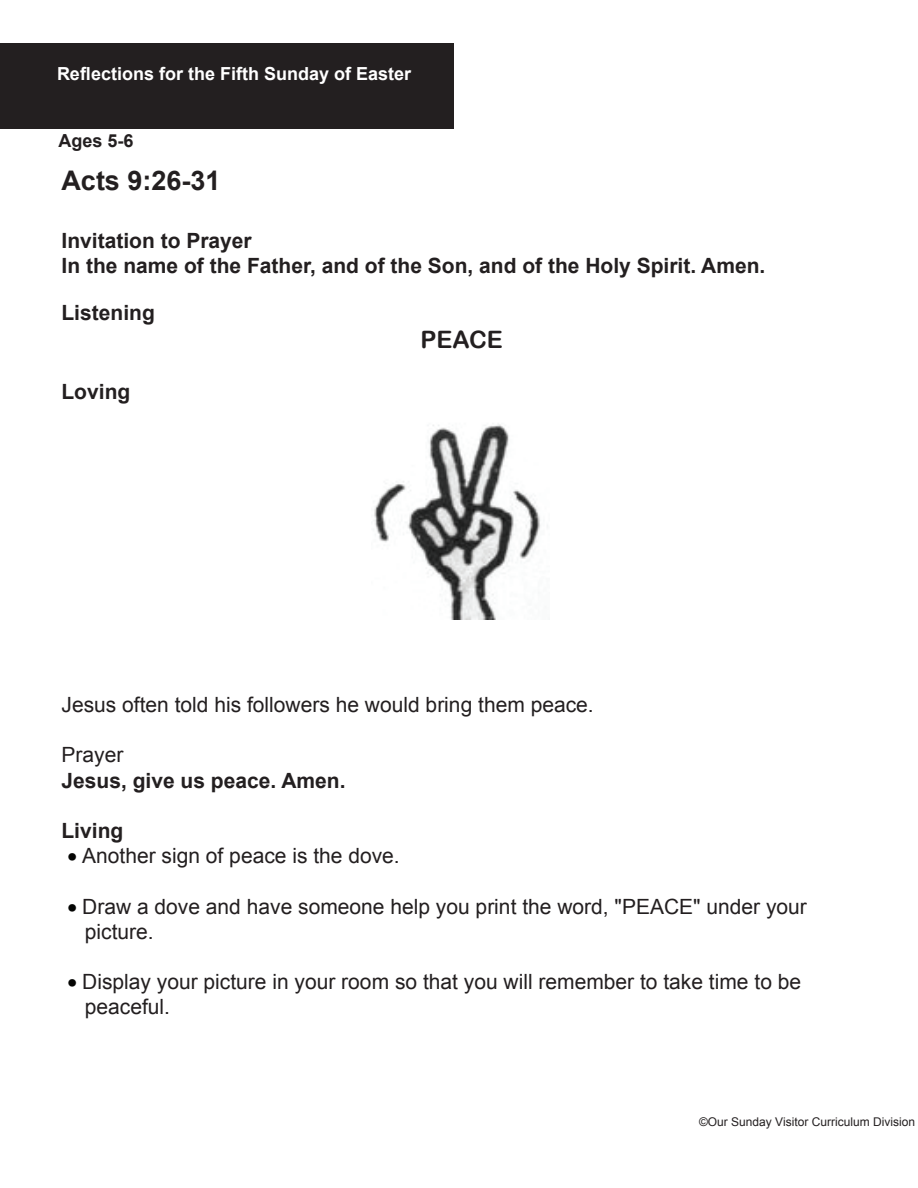
<style>
.page{position:relative;width:918px;height:1188px;background:#fff}
.page>*{position:absolute;margin:0;border:0;box-sizing:border-box;transform-origin:0 0}
.t1{font:700 27px "Arial";color:#231f20}
.t2{font:24px "Arial Rounded MT Bold";color:#231f20}
.t3{font:21px/25.2px "Arial";color:#231f20}
.t4{font:700 21px/25.2px "Arial";color:#231f20}
.t5{font:700 18px "Arial";color:#fff}
.t6{font:700 18px "Arial";color:#231f20}
.t7{font:12px "Arial";color:#231f20}
.s1{font-weight:400}
.s2{color:#040503}
.s3{font-style:inherit}
</style>
<div class="page">
<div style="left:0;top:43px;width:453px;height:86px;background:#231f20"></div>
<img style="left:374px;top:423px;width:174px;height:197px">
<p class="t5" style="left:57px;top:63px;width:356px">Reflections for the Fifth Sunday of Easter</p>
<p class="t6" style="left:58px;top:130px;width:77px">Ages 5-6</p>
<p class="t1" style="left:62px;top:165px;width:161px">Acts 9:26-31</p>
<p class="t4" style="left:62px;top:228px;width:705px">Invitation to Prayer<br>In the name of the Father, and of the Son, and of the Holy Spirit. Amen.</p>
<p class="t4" style="left:62px;top:300px;width:95px">Listening</p>
<p class="t2" style="left:421px;top:326px;width:84px">PEACE</p>
<p class="t4" style="left:62px;top:379px;width:70px">Loving</p>
<p class="t3" style="left:62px;top:692px;width:534px">Jesus often told his followers he would bring them peace.</p>
<p class="t4" style="left:62px;top:742px;width:286px"><span class="s1">Prayer<br></span>Jesus, give us peace. Amen.</p>
<p class="t4" style="left:62px;top:818px;width:63px">Living</p>
<p class="t3" style="left:67px;top:843px;width:334px"><span class="s2">•</span> Another sign of peace is the dove.</p>
<p class="t3" style="left:85px;top:894px;width:724px;text-indent:-18px"><span class="s2">•</span> Draw a dove and have someone help you print the word, "PEACE" under your picture.</p>
<p class="t3" style="left:85px;top:969px;width:718px;text-indent:-18px"><span class="s2">•</span> Display your picture in your room so that you will remember to take time to be peaceful.</p>
<p class="t7" style="left:699px;top:1114px;width:218px"><span class="s3">©</span>Our Sunday Visitor Curriculum Division</p>
</div>
